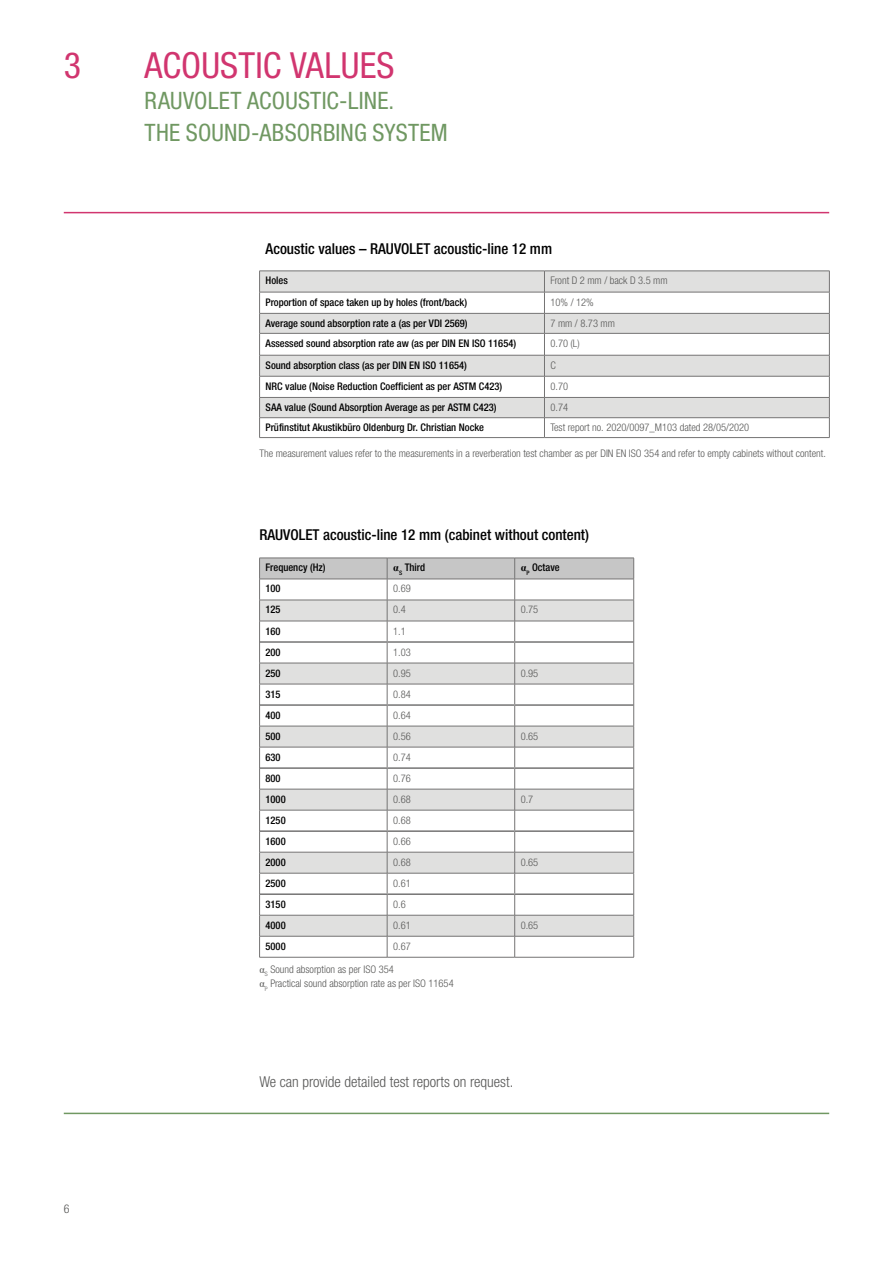
<style>
.page{position:relative;width:893px;height:1263px;background:#fff}
.page>*{position:absolute;margin:0;border:0;box-sizing:border-box;transform-origin:0 0}
.t1{font:condensed 36px "Helvetica Neue LTW1 G";letter-spacing:.005em;color:#d1356f}
.t2{font:condensed 24px "Helvetica Neue LTW1 G";letter-spacing:.005em;color:#709862}
.Hervorhebung_67{font:500 condensed 15px "Helvetica Neue LTW1 G";color:#000}
.Fließtext_47{font:300 condensed 15px "Helvetica Neue LTW1 G";color:#575756}
.t3{font:300 condensed 12px "Helvetica Neue LTW1 G";color:#575756}
.t4{font:500 condensed 10.5px "Helvetica Neue LTW1 G";color:#000}
._5__Einleitungstext{font:300 condensed 10.5px "Helvetica Neue LTW1 G";color:#575756}
._3a__Headline_57_Med{font:300 condensed 10.5px "Helvetica Neue LTW1 G";color:#575756}
.s1{font-family:"Times New Roman";font-weight:700;font-stretch:normal}
.s2{font-family:"Times New Roman";font-weight:400;font-stretch:normal}
</style>
<div class="page">
<hr style="left:64px;top:212px;width:765px;height:1px;background:#d1356f">
<hr style="left:64px;top:1113px;width:765px;height:1px;background:#709862">
<svg style="left:260px;top:272px;width:569px;height:145px;fill:#e0e0df"></svg>
<svg style="left:259px;top:272px;width:1px;height:165px"></svg>
<hr style="left:259px;top:292px;width:285px;height:1px;background:#757474">
<hr style="left:544px;top:292px;width:286px;height:1px;background:#757474">
<svg style="left:544px;top:272px;width:1px;height:165px"></svg>
<svg style="left:829px;top:272px;width:1px;height:165px"></svg>
<hr style="left:259px;top:313px;width:285px;height:1px;background:#757474">
<hr style="left:544px;top:313px;width:286px;height:1px;background:#757474">
<hr style="left:259px;top:333px;width:285px;height:1px;background:#757474">
<hr style="left:544px;top:333px;width:286px;height:1px;background:#757474">
<hr style="left:259px;top:355px;width:285px;height:1px;background:#757474">
<hr style="left:544px;top:355px;width:286px;height:1px;background:#757474">
<hr style="left:259px;top:376px;width:285px;height:1px;background:#757474">
<hr style="left:544px;top:376px;width:286px;height:1px;background:#757474">
<hr style="left:259px;top:397px;width:285px;height:1px;background:#757474">
<hr style="left:544px;top:397px;width:286px;height:1px;background:#757474">
<hr style="left:259px;top:417px;width:285px;height:1px;background:#757474">
<hr style="left:544px;top:417px;width:286px;height:1px;background:#757474">
<hr style="left:259px;top:437px;width:285px;height:1px;background:#757474">
<hr style="left:544px;top:437px;width:286px;height:1px;background:#757474">
<hr style="left:259px;top:271px;width:285px;height:1px;background:#757474">
<hr style="left:544px;top:271px;width:286px;height:1px;background:#757474">
<svg style="left:259px;top:558px;width:375px;height:399px"></svg>
<hr style="left:259px;top:957px;width:128px;height:1px;background:#757474">
<hr style="left:387px;top:957px;width:128px;height:1px;background:#757474">
<hr style="left:515px;top:957px;width:119px;height:1px;background:#757474">
<hr style="left:260px;top:641px;width:127px;height:2px;background:#757474">
<hr style="left:387px;top:641px;width:128px;height:2px;background:#757474">
<hr style="left:515px;top:641px;width:119px;height:2px;background:#757474">
<hr style="left:260px;top:704px;width:127px;height:2px;background:#757474">
<hr style="left:387px;top:704px;width:128px;height:2px;background:#757474">
<hr style="left:515px;top:704px;width:119px;height:2px;background:#757474">
<hr style="left:260px;top:767px;width:127px;height:2px;background:#757474">
<hr style="left:387px;top:767px;width:128px;height:2px;background:#757474">
<hr style="left:515px;top:767px;width:119px;height:2px;background:#757474">
<hr style="left:260px;top:830px;width:127px;height:2px;background:#757474">
<hr style="left:387px;top:830px;width:128px;height:2px;background:#757474">
<hr style="left:515px;top:830px;width:119px;height:2px;background:#757474">
<hr style="left:260px;top:893px;width:127px;height:2px;background:#757474">
<hr style="left:387px;top:893px;width:128px;height:2px;background:#757474">
<hr style="left:515px;top:893px;width:119px;height:2px;background:#757474">
<p class="t1" style="left:64px;top:44px;width:19px">3</p>
<p class="t1" style="left:145px;top:44px;width:252px">ACOUSTIC VALUES</p>
<p class="t2" style="left:145px;top:87px;width:251px">RAUVOLET ACOUSTIC-LINE.</p>
<p class="t2" style="left:145px;top:118px;width:304px">THE SOUND-ABSORBING SYSTEM</p>
<p class="Hervorhebung_67" style="left:266px;top:239px;width:288px">Acoustic values – RAUVOLET acoustic-line 12 mm</p>
<p class="t4" style="left:266px;top:274px;width:24px">Holes</p>
<p class="_5__Einleitungstext" style="left:550px;top:275px;width:119px">Front D 2 mm / back D 3.5 mm</p>
<p class="t4" style="left:266px;top:295px;width:203px">Proportion of space taken up by holes (front/back)</p>
<p class="_5__Einleitungstext" style="left:550px;top:296px;width:45px">10% / 12%</p>
<p class="t4" style="left:266px;top:317px;width:204px">Average sound absorption rate a (as per VDI 2569)</p>
<p class="_5__Einleitungstext" style="left:550px;top:317px;width:66px">7 mm / 8.73 mm</p>
<p class="t4" style="left:266px;top:337px;width:252px">Assessed sound absorption rate aw (as per DIN EN ISO 11654)</p>
<p class="_5__Einleitungstext" style="left:550px;top:337px;width:31px">0.70 (L)</p>
<p class="t4" style="left:266px;top:359px;width:203px">Sound absorption class (as per DIN EN ISO 11654)</p>
<p class="_5__Einleitungstext" style="left:550px;top:359px;width:7px">C</p>
<p class="t4" style="left:266px;top:380px;width:238px">NRC value (Noise Reduction Coefficient as per ASTM C423)</p>
<p class="_5__Einleitungstext" style="left:550px;top:380px;width:19px">0.70</p>
<p class="t4" style="left:266px;top:401px;width:233px">SAA value (Sound Absorption Average as per ASTM C423)</p>
<p class="_5__Einleitungstext" style="left:550px;top:401px;width:19px">0.74</p>
<p class="t4" style="left:266px;top:421px;width:220px">Prüfinstitut Akustikbüro Oldenburg Dr. Christian Nocke</p>
<p class="_5__Einleitungstext" style="left:550px;top:421px;width:200px">Test report no. 2020/0097_M103 dated 28/05/2020</p>
<p class="_5__Einleitungstext" style="left:259px;top:447px;width:568px">The measurement values refer to the measurements in a reverberation test chamber as per DIN EN ISO 354 and refer to empty cabinets without content.</p>
<p class="Hervorhebung_67" style="left:259px;top:526px;width:331px">RAUVOLET acoustic-line 12 mm (cabinet without content)</p>
<p class="t4" style="left:266px;top:561px;width:61px">Frequency (Hz)</p>
<p class="t4" style="left:393px;top:561px;width:34px"><span class="s1">α</span><sub>S</sub> Third</p>
<p class="t4" style="left:521px;top:561px;width:41px"><span class="s1">α</span><sub>P</sub> Octave</p>
<p class="t4" style="left:266px;top:582px;width:17px">100</p>
<p class="_5__Einleitungstext" style="left:393px;top:583px;width:19px">0.69</p>
<p class="t4" style="left:266px;top:603px;width:17px">125</p>
<p class="_5__Einleitungstext" style="left:393px;top:604px;width:14px">0.4</p>
<p class="_5__Einleitungstext" style="left:521px;top:604px;width:19px">0.75</p>
<p class="t4" style="left:266px;top:624px;width:17px">160</p>
<p class="_5__Einleitungstext" style="left:393px;top:625px;width:14px">1.1</p>
<p class="t4" style="left:266px;top:645px;width:17px">200</p>
<p class="_5__Einleitungstext" style="left:393px;top:646px;width:19px">1.03</p>
<p class="t4" style="left:266px;top:666px;width:17px">250</p>
<p class="_5__Einleitungstext" style="left:393px;top:667px;width:19px">0.95</p>
<p class="_5__Einleitungstext" style="left:521px;top:667px;width:19px">0.95</p>
<p class="t4" style="left:266px;top:687px;width:17px">315</p>
<p class="_5__Einleitungstext" style="left:393px;top:688px;width:19px">0.84</p>
<p class="t4" style="left:266px;top:708px;width:17px">400</p>
<p class="_5__Einleitungstext" style="left:393px;top:709px;width:19px">0.64</p>
<p class="t4" style="left:266px;top:729px;width:17px">500</p>
<p class="_5__Einleitungstext" style="left:393px;top:730px;width:19px">0.56</p>
<p class="_5__Einleitungstext" style="left:521px;top:730px;width:19px">0.65</p>
<p class="t4" style="left:266px;top:750px;width:17px">630</p>
<p class="_5__Einleitungstext" style="left:393px;top:751px;width:19px">0.74</p>
<p class="t4" style="left:266px;top:771px;width:17px">800</p>
<p class="_5__Einleitungstext" style="left:393px;top:772px;width:19px">0.76</p>
<p class="t4" style="left:266px;top:792px;width:22px">1000</p>
<p class="_5__Einleitungstext" style="left:393px;top:793px;width:19px">0.68</p>
<p class="_5__Einleitungstext" style="left:521px;top:793px;width:14px">0.7</p>
<p class="t4" style="left:266px;top:813px;width:22px">1250</p>
<p class="_5__Einleitungstext" style="left:393px;top:814px;width:19px">0.68</p>
<p class="t4" style="left:266px;top:834px;width:22px">1600</p>
<p class="_5__Einleitungstext" style="left:393px;top:835px;width:19px">0.66</p>
<p class="t4" style="left:266px;top:856px;width:22px">2000</p>
<p class="_5__Einleitungstext" style="left:393px;top:856px;width:19px">0.68</p>
<p class="_5__Einleitungstext" style="left:521px;top:856px;width:19px">0.65</p>
<p class="t4" style="left:266px;top:877px;width:22px">2500</p>
<p class="_5__Einleitungstext" style="left:393px;top:877px;width:19px">0.61</p>
<p class="t4" style="left:266px;top:898px;width:22px">3150</p>
<p class="_5__Einleitungstext" style="left:393px;top:898px;width:14px">0.6</p>
<p class="t4" style="left:266px;top:919px;width:22px">4000</p>
<p class="_5__Einleitungstext" style="left:393px;top:919px;width:19px">0.61</p>
<p class="_5__Einleitungstext" style="left:521px;top:919px;width:19px">0.65</p>
<p class="t4" style="left:266px;top:940px;width:22px">5000</p>
<p class="_5__Einleitungstext" style="left:393px;top:940px;width:19px">0.67</p>
<p class="_5__Einleitungstext" style="left:259px;top:963px;width:136px"><span class="s2">α</span><sub>S</sub> Sound absorption as per ISO 354</p>
<p class="_3a__Headline_57_Med" style="left:259px;top:977px;width:196px"><span class="s2">α</span><sub>P</sub> Practical sound absorption rate as per ISO 11654</p>
<p class="t3" style="left:64px;top:1201px;width:7px">6</p>
<p class="Fließtext_47" style="left:259px;top:1072px;width:255px">We can provide detailed test reports on request.</p>
</div>
